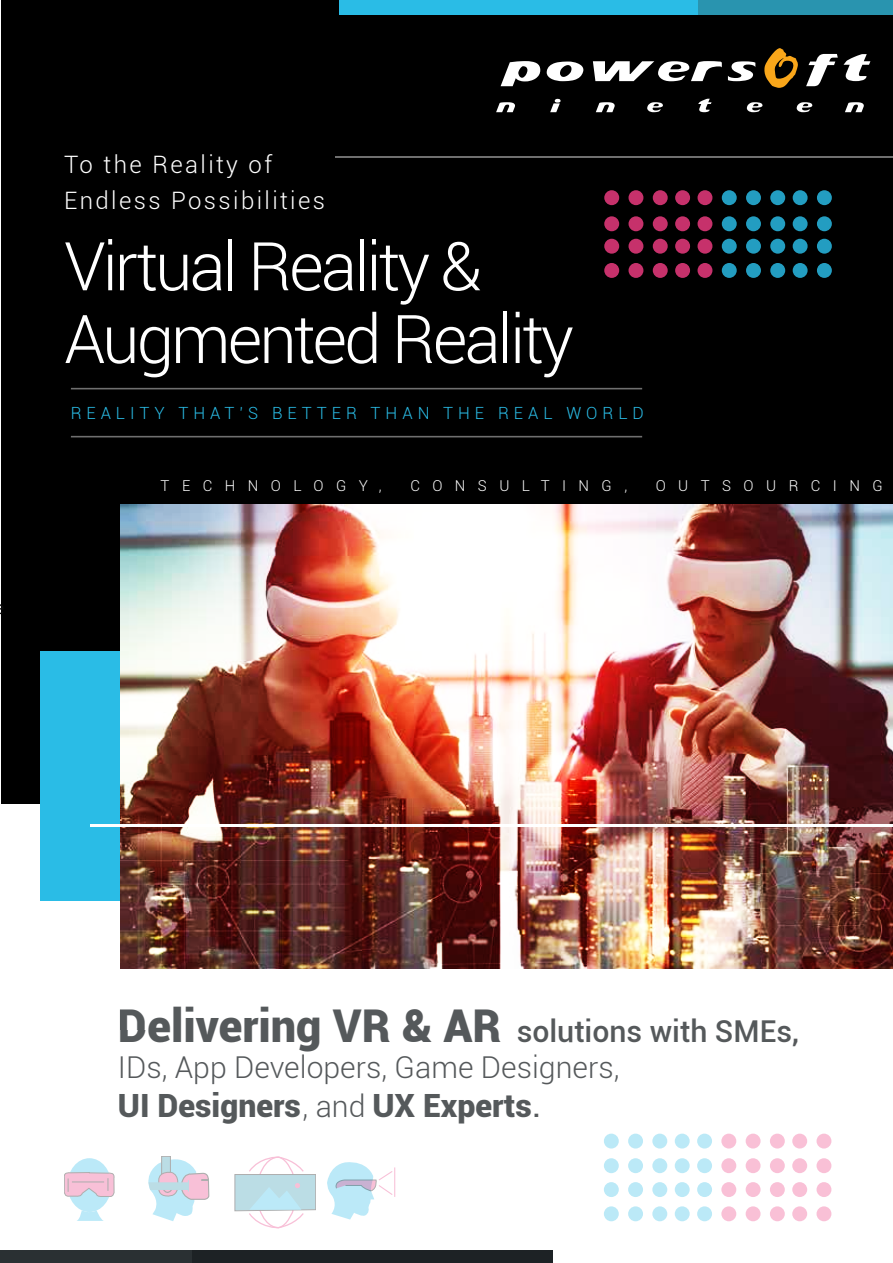
<style>
.page{position:relative;width:893px;height:1263px;background:#fff}
.page>*{position:absolute;margin:0;border:0;box-sizing:border-box;transform-origin:0 0}
.t1{font:300 67.35px/72.8px "Roboto";letter-spacing:-.045em;color:#fff}
.t2{font:900 31.95px "Roboto";color:#55595b}
.t3{font:300 30.15px/36.2px "Roboto";color:#55595b}
.t4{font:300 24px/36px "Roboto";letter-spacing:.1em;color:#fff}
.t5{font:300 16.8px "Roboto";letter-spacing:.295em;color:#2abce6}
.t6{font:300 15px "Roboto";letter-spacing:.83em;color:#fcfcfc}
.s1{font-weight:900;font-size:45.15px}
.s2{font-weight:500}
.s3{font-weight:300;font-size:30.15px}
.s4{font-weight:500;font-size:30.15px}
</style>
<div class="page">
<div style="left:1px;top:0;width:892px;height:803px;background:#000"></div>
<div style="left:339px;top:0;width:361px;height:14px;background:#2abce6"></div>
<div style="left:698px;top:0;width:195px;height:14px;background:#2994af"></div>
<svg style="left:604px;top:190px;width:15px;height:15px"></svg>
<svg style="left:604px;top:216px;width:15px;height:15px"></svg>
<svg style="left:604px;top:239px;width:15px;height:15px"></svg>
<svg style="left:604px;top:263px;width:15px;height:15px"></svg>
<svg style="left:628px;top:190px;width:15px;height:15px"></svg>
<svg style="left:628px;top:216px;width:15px;height:15px"></svg>
<svg style="left:628px;top:239px;width:15px;height:15px"></svg>
<svg style="left:628px;top:263px;width:15px;height:15px"></svg>
<svg style="left:653px;top:190px;width:15px;height:15px"></svg>
<svg style="left:653px;top:216px;width:15px;height:15px"></svg>
<svg style="left:653px;top:239px;width:15px;height:15px"></svg>
<svg style="left:653px;top:263px;width:15px;height:15px"></svg>
<div style="left:675px;top:190px;width:15px;height:15px;background:#c6316b;border-radius:50%"></div>
<svg style="left:675px;top:216px;width:15px;height:15px"></svg>
<svg style="left:675px;top:239px;width:15px;height:15px"></svg>
<svg style="left:675px;top:263px;width:15px;height:15px"></svg>
<svg style="left:697px;top:190px;width:15px;height:15px"></svg>
<svg style="left:697px;top:216px;width:15px;height:15px"></svg>
<svg style="left:697px;top:239px;width:15px;height:15px"></svg>
<svg style="left:697px;top:263px;width:15px;height:15px"></svg>
<svg style="left:722px;top:190px;width:15px;height:15px"></svg>
<svg style="left:722px;top:216px;width:15px;height:15px"></svg>
<svg style="left:722px;top:239px;width:15px;height:15px"></svg>
<svg style="left:722px;top:263px;width:15px;height:15px"></svg>
<svg style="left:746px;top:190px;width:15px;height:15px"></svg>
<svg style="left:746px;top:216px;width:15px;height:15px"></svg>
<svg style="left:746px;top:239px;width:15px;height:15px"></svg>
<svg style="left:746px;top:263px;width:15px;height:15px"></svg>
<svg style="left:770px;top:190px;width:15px;height:15px"></svg>
<svg style="left:770px;top:216px;width:15px;height:15px"></svg>
<svg style="left:770px;top:239px;width:15px;height:15px"></svg>
<svg style="left:770px;top:263px;width:15px;height:15px"></svg>
<svg style="left:793px;top:190px;width:15px;height:15px"></svg>
<svg style="left:793px;top:216px;width:15px;height:15px"></svg>
<svg style="left:793px;top:239px;width:15px;height:15px"></svg>
<div style="left:793px;top:263px;width:15px;height:15px;background:#239dc1;border-radius:50%"></div>
<div style="left:817px;top:190px;width:15px;height:15px;background:#239dc1;border-radius:50%"></div>
<svg style="left:817px;top:216px;width:15px;height:15px"></svg>
<svg style="left:817px;top:239px;width:15px;height:15px"></svg>
<svg style="left:817px;top:263px;width:15px;height:15px"></svg>
<div style="left:604px;top:1133px;width:15px;height:15px;background:#bbe9f7;border-radius:50%"></div>
<div style="left:604px;top:1158px;width:15px;height:15px;background:#bbe9f7;border-radius:50%"></div>
<div style="left:604px;top:1182px;width:15px;height:15px;background:#bbe9f7;border-radius:50%"></div>
<div style="left:604px;top:1206px;width:15px;height:15px;background:#bbe9f7;border-radius:50%"></div>
<div style="left:628px;top:1133px;width:15px;height:15px;background:#bbe9f7;border-radius:50%"></div>
<div style="left:628px;top:1158px;width:15px;height:15px;background:#bbe9f7;border-radius:50%"></div>
<div style="left:628px;top:1182px;width:15px;height:15px;background:#bbe9f7;border-radius:50%"></div>
<div style="left:628px;top:1206px;width:15px;height:15px;background:#bbe9f7;border-radius:50%"></div>
<svg style="left:652px;top:1133px;width:15px;height:15px"></svg>
<div style="left:652px;top:1158px;width:15px;height:15px;background:#bbe9f7;border-radius:50%"></div>
<div style="left:652px;top:1182px;width:15px;height:15px;background:#bbe9f7;border-radius:50%"></div>
<div style="left:652px;top:1206px;width:15px;height:15px;background:#bbe9f7;border-radius:50%"></div>
<svg style="left:675px;top:1133px;width:15px;height:15px"></svg>
<div style="left:675px;top:1158px;width:15px;height:15px;background:#bbe9f7;border-radius:50%"></div>
<div style="left:675px;top:1182px;width:15px;height:15px;background:#bbe9f7;border-radius:50%"></div>
<div style="left:675px;top:1206px;width:15px;height:15px;background:#bbe9f7;border-radius:50%"></div>
<div style="left:697px;top:1133px;width:15px;height:15px;background:#bbe9f7;border-radius:50%"></div>
<div style="left:697px;top:1158px;width:15px;height:15px;background:#bbe9f7;border-radius:50%"></div>
<div style="left:697px;top:1182px;width:15px;height:15px;background:#bbe9f7;border-radius:50%"></div>
<div style="left:697px;top:1206px;width:15px;height:15px;background:#bbe9f7;border-radius:50%"></div>
<svg style="left:721px;top:1133px;width:15px;height:15px"></svg>
<div style="left:721px;top:1158px;width:15px;height:15px;background:#f9c0d6;border-radius:50%"></div>
<div style="left:721px;top:1182px;width:15px;height:15px;background:#f9c0d6;border-radius:50%"></div>
<div style="left:721px;top:1206px;width:15px;height:15px;background:#f9c0d6;border-radius:50%"></div>
<div style="left:746px;top:1133px;width:14px;height:15px;background:#f9c0d6;border-radius:50%"></div>
<div style="left:746px;top:1158px;width:14px;height:15px;background:#f9c0d6;border-radius:50%"></div>
<div style="left:746px;top:1182px;width:14px;height:15px;background:#f9c0d6;border-radius:50%"></div>
<div style="left:746px;top:1206px;width:14px;height:15px;background:#f9c0d6;border-radius:50%"></div>
<div style="left:770px;top:1133px;width:15px;height:15px;background:#f9c0d6;border-radius:50%"></div>
<div style="left:770px;top:1158px;width:15px;height:15px;background:#f9c0d6;border-radius:50%"></div>
<div style="left:770px;top:1182px;width:15px;height:15px;background:#f9c0d6;border-radius:50%"></div>
<div style="left:770px;top:1206px;width:15px;height:15px;background:#f9c0d6;border-radius:50%"></div>
<div style="left:792px;top:1133px;width:15px;height:15px;background:#f9c0d6;border-radius:50%"></div>
<div style="left:792px;top:1158px;width:15px;height:15px;background:#f9c0d6;border-radius:50%"></div>
<div style="left:792px;top:1182px;width:15px;height:15px;background:#f9c0d6;border-radius:50%"></div>
<div style="left:792px;top:1206px;width:15px;height:15px;background:#f9c0d6;border-radius:50%"></div>
<svg style="left:816px;top:1133px;width:15px;height:15px"></svg>
<div style="left:816px;top:1158px;width:15px;height:15px;background:#f9c0d6;border-radius:50%"></div>
<div style="left:816px;top:1182px;width:15px;height:15px;background:#f9c0d6;border-radius:50%"></div>
<div style="left:816px;top:1206px;width:15px;height:15px;background:#f9c0d6;border-radius:50%"></div>
<hr style="left:335px;top:156px;width:558px;height:1px;background:#6f6f6f">
<div style="left:191px;top:1251px;width:362px;height:12px;background:#1d2225"></div>
<div style="left:0;top:1251px;width:191px;height:12px;background:#2a3033"></div>
<svg style="left:501px;top:61px;width:39px;height:25px"></svg>
<svg style="left:547px;top:62px;width:36px;height:19px"></svg>
<svg style="left:593px;top:61px;width:129px;height:20px"></svg>
<svg style="left:728px;top:61px;width:27px;height:20px"></svg>
<svg style="left:806px;top:54px;width:64px;height:32px"></svg>
<svg style="left:764px;top:48px;width:34px;height:40px"></svg>
<svg style="left:550px;top:99px;width:11px;height:13px"></svg>
<svg style="left:647px;top:102px;width:16px;height:10px"></svg>
<svg style="left:747px;top:102px;width:15px;height:10px"></svg>
<svg style="left:797px;top:102px;width:15px;height:10px"></svg>
<svg style="left:496px;top:102px;width:19px;height:10px"></svg>
<svg style="left:596px;top:102px;width:19px;height:10px"></svg>
<svg style="left:698px;top:99px;width:14px;height:13px"></svg>
<svg style="left:845px;top:102px;width:19px;height:10px"></svg>
<div style="left:67px;top:1158px;width:44px;height:54px;background:#bbe9f8;border-radius:50%"></div>
<svg style="left:64px;top:1171px;width:50px;height:50px"></svg>
<svg style="left:148px;top:1156px;width:61px;height:65px"></svg>
<svg style="left:235px;top:1156px;width:81px;height:72px"></svg>
<svg style="left:327px;top:1162px;width:65px;height:57px"></svg>
<hr style="left:394px;top:1167px;width:1px;height:30px;background:#ea3982">
<div style="left:40px;top:652px;width:495px;height:249px;background:#2abce6"></div>
<img style="left:121px;top:504px;width:772px;height:465px">
<hr style="left:90px;top:824px;width:803px;height:2px;background:#fff">
<svg style="left:71px;top:436px;width:571px;height:1px"></svg>
<svg style="left:71px;top:388px;width:571px;height:1px"></svg>
<p class="t4" style="left:64px;top:145px;width:263px">To the Reality of<br>Endless Possibilities</p>
<h1 class="t1" style="left:64px;top:228px;width:511px">Virtual Reality &amp;<br>Augmented Reality</h1>
<p class="t5" style="left:71px;top:401px;width:575px">REALITY THAT’S BETTER THAN THE REAL WORLD</p>
<p class="t6" style="left:161px;top:475px;width:223px">TECHNOLOGY,</p>
<p class="t6" style="left:410px;top:475px;width:218px">CONSULTING,</p>
<p class="t6" style="left:656px;top:475px;width:229px">OUTSOURCING</p>
<p class="t3" style="left:118px;top:1012px;width:682px"><span class="s1">Delivering VR &amp; AR</span> <span class="s2">solutions with SMEs,<br></span>IDs, App Developers, Game Designers,</p>
<p class="t2" style="left:118px;top:1083px;width:424px">UI Designers<span class="s3">, and</span> UX Experts<span class="s4">.</span></p>
</div>
